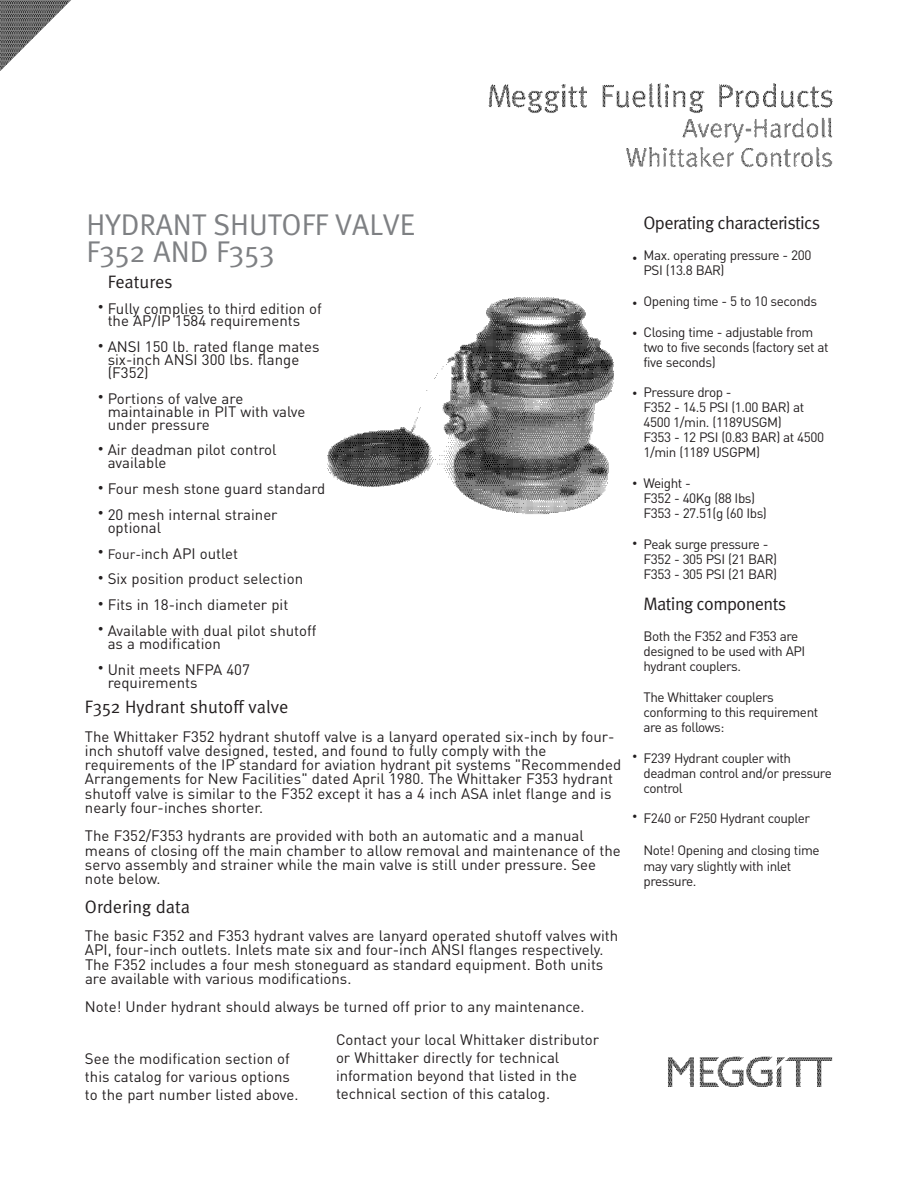
<style>
.page{position:relative;width:918px;height:1188px;background:#fff}
.page>*{position:absolute;margin:0;border:0;box-sizing:border-box;transform-origin:0 0}
.t1{font:30px/27px "Meta Normal";color:#7e8083}
.t2{font:18px "Meta Normal";letter-spacing:-.015em;color:#231f20}
.t3{font:18px "Meta Normal";letter-spacing:-.035em;color:#231f20}
.t4{font:15px/14.2px "DIN";color:#231f20}
.t5{font:15px/25.8px "Arial";color:#231f20}
.t6{font:13.5px/15px "DIN";letter-spacing:-.03em;color:#231f20}
.t7{font:13.5px "Arial";color:#231f20}
.s1{font-size:13.5px}
</style>
<div class="page">
<img style="left:0;top:0;width:833px;height:1087px">
<h1 class="t1" style="left:86px;top:210px;width:330px">HYDRANT SHUTOFF VALVE<br>F352 AND F353</h1>
<p class="t2" style="left:108px;top:271px;width:67px">Features</p>
<p class="t4" style="left:108px;top:301px;width:216px;line-height:12.9px">Fully complies to third edition of the AP/IP 1584 requirements</p>
<p class="t4" style="left:108px;top:340px;width:213px;line-height:12.9px">ANSI 150 lb. rated flange mates six-inch ANSI 300 lbs. flange (F352)</p>
<p class="t4" style="left:108px;top:392px;width:199px;line-height:12.9px">Portions of valve are maintainable in PIT with valve under pressure</p>
<p class="t4" style="left:108px;top:443px;width:171px;line-height:12.9px">Air deadman pilot control available</p>
<p class="t4" style="left:108px;top:476px;width:219px;line-height:25.8px">Four mesh stone guard standard<br>20 mesh internal strainer</p>
<p class="t4" style="left:108px;top:514px;width:210px;line-height:25.8px">optional<br><span class="s1">Four-i</span>nch API outlet<br>Six position product selection<br>Fits in 18-inch diameter pit<br>Available with dual pilot shutoff</p>
<p class="t4" style="left:108px;top:630px;width:144px;line-height:25.8px">as a modification<br>Unit meets NFPA 407</p>
<p class="t4" style="left:108px;top:675px;width:91px">requirements</p>
<p class="t5" style="left:98px;top:294px;width:7px">•</p>
<p class="t5" style="left:98px;top:333px;width:7px">•</p>
<p class="t5" style="left:98px;top:384px;width:7px">•</p>
<p class="t5" style="left:98px;top:436px;width:7px">•</p>
<p class="t5" style="left:98px;top:475px;width:7px">• •</p>
<p class="t5" style="left:98px;top:539px;width:7px;text-align:justify">• • • •</p>
<p class="t5" style="left:98px;top:655px;width:7px">•</p>
<p class="t2" style="left:85px;top:697px;width:205px">F352 Hydrant shutoff valve</p>
<p class="t4" style="left:85px;top:729px;width:538px">The Whittaker F352 hydrant shutoff valve is a lanyard operated six-inch by four&shy;inch shutoff valve designed, tested, and found to fully comply with the requirements of the IP standard for aviation hydrant pit systems "Recommended Arrangements for New Facilities" dated April 1980. The Whittaker F353 hydrant shutoff valve is similar to the F352 except it has a 4 inch ASA inlet flange and is nearly four-inches shorter.</p>
<p class="t4" style="left:85px;top:829px;width:537px">The F352/F353 hydrants are provided with both an automatic and a manual means of closing off the main chamber to allow removal and maintenance of the servo assembly and strainer while the main valve is still under pressure. See note below.</p>
<p class="t2" style="left:85px;top:896px;width:107px">Ordering data</p>
<p class="t4" style="left:85px;top:928px;width:535px">The basic F352 and F353 hydrant valves are lanyard operated shutoff valves with API, four-inch outlets. Inlets mate six and four-inch ANSI flanges respectively.<br>The F352 includes a four mesh stoneguard as standard equipment. Both units are available with various modifications.</p>
<p class="t4" style="left:85px;top:1000px;width:501px">Note! Under hydrant should always be turned off prior to any maintenance.</p>
<p class="t4" style="left:85px;top:1049px;width:215px;line-height:18px">See the modification section of this catalog for various options to the part number listed above.</p>
<p class="t4" style="left:336px;top:1030px;width:265px;line-height:18px">Contact your local Whittaker distributor or Whittaker directly for technical information beyond that listed in the technical section of this catalog.</p>
<p class="t3" style="left:644px;top:213px;width:178px">Operating characteristics</p>
<p class="t6" style="left:644px;top:247px;width:170px">Max. operating pressure - 200<br>PSI (13.8 BAR)</p>
<p class="t6" style="left:644px;top:293px;width:175px">Opening time - 5 to 10 seconds</p>
<p class="t6" style="left:644px;top:324px;width:187px">Closing time - adjustable from two to five seconds (factory set at five seconds)</p>
<p class="t6" style="left:644px;top:385px;width:182px">Pressure drop -<br>F352 - 14.5 PSI (1.00 BAR) at<br>4500 1/min. (1189USGM)<br>F353 - 12 PSI (0.83 BAR) at 4500<br>1/min (1189 USGPM)</p>
<p class="t6" style="left:644px;top:476px;width:125px">Weight -<br>F352 - 40Kg (88 Ibs)<br>F353 - 27.51(g (60 Ibs)</p>
<p class="t6" style="left:644px;top:536px;width:135px">Peak surge pressure -<br>F352 - 305 PSI (21 BAR)<br>F353 - 305 PSI (21 BAR)</p>
<p class="t3" style="left:644px;top:594px;width:144px">Mating components</p>
<p class="t6" style="left:644px;top:628px;width:163px">Both the F352 and F353 are designed to be used with API hydrant couplers.</p>
<p class="t6" style="left:643px;top:689px;width:176px">The Whittaker couplers conforming to this requirement are as follows:</p>
<p class="t6" style="left:643px;top:750px;width:190px">F239 Hydrant coupler with deadman control and/or pressure control</p>
<p class="t6" style="left:643px;top:811px;width:168px">F240 or F250 Hydrant coupler</p>
<p class="t6" style="left:643px;top:842px;width:178px;line-height:15.8px">Note! Opening and closing time may vary slightly with inlet pressure.</p>
<p class="t7" style="left:633px;top:250px;width:6px">•</p>
<p class="t7" style="left:633px;top:295px;width:6px">•</p>
<p class="t7" style="left:633px;top:325px;width:6px">•</p>
<p class="t7" style="left:633px;top:385px;width:6px">•</p>
<p class="t7" style="left:633px;top:475px;width:6px">•</p>
<p class="t7" style="left:633px;top:535px;width:6px">•</p>
<p class="t7" style="left:633px;top:749px;width:6px">•</p>
<p class="t7" style="left:633px;top:809px;width:6px">•</p>
</div>
